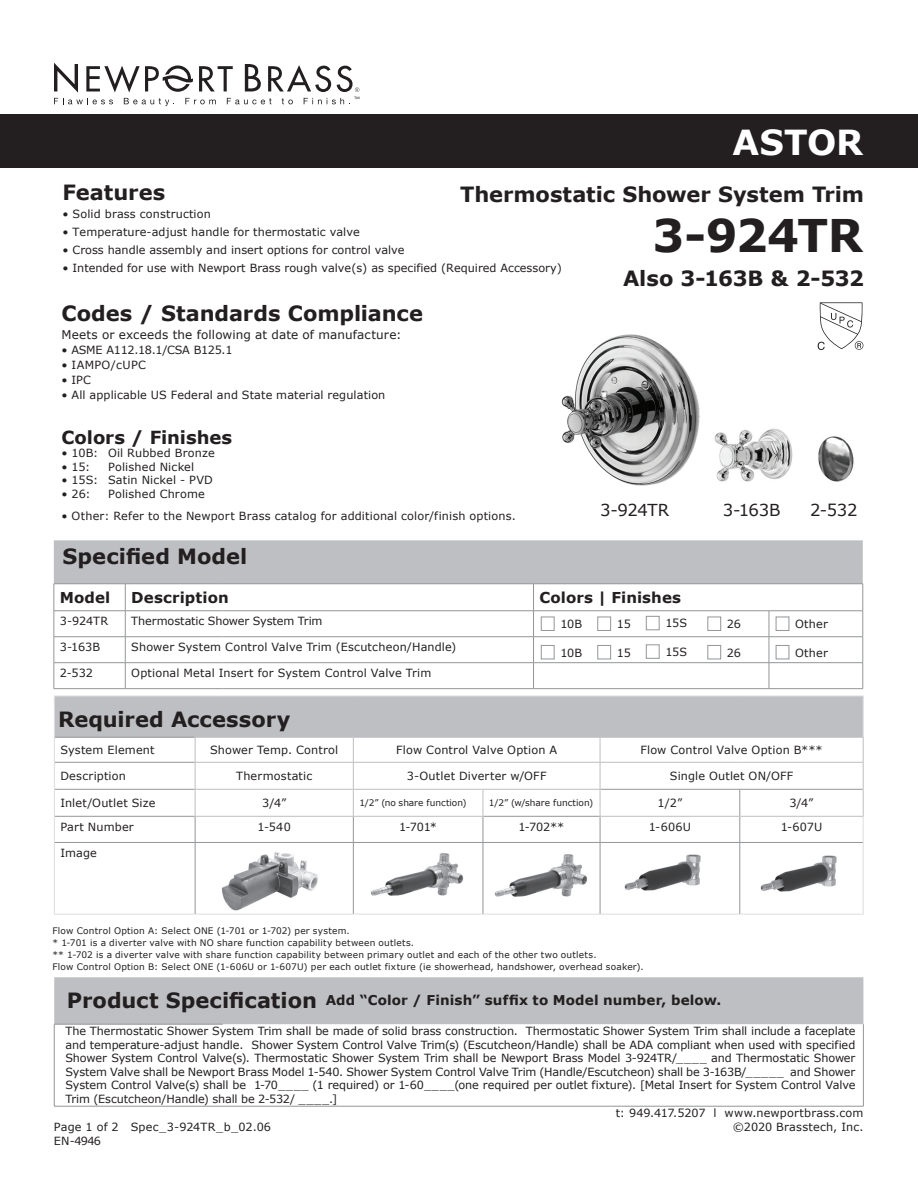
<style>
.page{position:relative;width:918px;height:1188px;background:#fff}
.page>*{position:absolute;margin:0;border:0;box-sizing:border-box;transform-origin:0 0}
.t1{font:700 45px "Verdana";letter-spacing:-.025em;color:#231f20}
.t2{font:700 34.5px "Verdana";color:#fff}
.t3{font:700 21px "Verdana";color:#231f20}
.t4{font:700 18px "Verdana";letter-spacing:-.005em;color:#231f20}
.t5{font:16.5px "Verdana";letter-spacing:-.02em;color:#231f20}
.t6{font:700 15px "Verdana";letter-spacing:.005em;color:#231f20}
.t7{font:700 13.5px "Verdana";letter-spacing:.01em;color:#231f20}
.t8{font:12px "Verdana";letter-spacing:.01em;color:#231f20}
.t9{font:11.25px/13.5px "Verdana";letter-spacing:.01em;color:#231f20;text-align:right}
.t10{font:11.25px "Verdana";letter-spacing:-.01em;color:#231f20}
.t11{font:11.25px "Verdana";letter-spacing:-.03em;color:#231f20}
.t12{font:11.25px "Verdana";letter-spacing:.03em;color:#231f20}
.t13{font:9px/12px "Verdana";letter-spacing:.025em;color:#231f20}
.t14{font:9px "Verdana";color:#231f20}
.s1{font-size:21px}
</style>
<div class="page">
<div style="left:0;top:114px;width:918px;height:54px;background:#231f20"></div>
<svg style="left:54px;top:63px;width:305px;height:43px"></svg>
<svg style="left:54px;top:540px;width:810px;height:148px"></svg>
<hr style="left:54px;top:688px;width:71px;height:1px;background:#939598">
<hr style="left:125px;top:688px;width:97px;height:1px;background:#939598">
<hr style="left:222px;top:688px;width:312px;height:1px;background:#939598">
<hr style="left:534px;top:688px;width:235px;height:1px;background:#939598">
<hr style="left:769px;top:688px;width:94px;height:1px;background:#939598">
<div style="left:54px;top:977px;width:809px;height:47px;background:#bebfc2"></div>
<hr style="left:54px;top:1024px;width:169px;height:1px;background:#939598">
<hr style="left:54px;top:1024px;width:1px;height:82px;background:#939598">
<hr style="left:863px;top:1024px;width:1px;height:82px;background:#939598">
<hr style="left:54px;top:1106px;width:169px;height:1px;background:#939598">
<hr style="left:223px;top:1106px;width:641px;height:1px;background:#939598">
<img style="left:561px;top:334px;width:139px;height:152px">
<img style="left:714px;top:428px;width:79px;height:54px">
<div style="left:646px;top:645px;width:13px;height:14px;border:1px solid #939598"></div>
<div style="left:541px;top:645px;width:13px;height:14px;border:1px solid #939598"></div>
<div style="left:708px;top:645px;width:13px;height:14px;border:1px solid #939598"></div>
<div style="left:776px;top:645px;width:13px;height:14px;border:1px solid #939598"></div>
<div style="left:598px;top:645px;width:13px;height:14px;border:1px solid #939598"></div>
<img style="left:818px;top:436px;width:36px;height:46px">
<hr style="left:54px;top:842px;width:1px;height:72px;background:#dcdddf">
<hr style="left:863px;top:842px;width:1px;height:72px;background:#dcdddf">
<hr style="left:54px;top:914px;width:141px;height:1px;background:#dcdddf">
<hr style="left:195px;top:914px;width:158px;height:1px;background:#dcdddf">
<hr style="left:353px;top:914px;width:130px;height:1px;background:#dcdddf">
<hr style="left:483px;top:914px;width:117px;height:1px;background:#dcdddf">
<hr style="left:600px;top:914px;width:140px;height:1px;background:#dcdddf">
<hr style="left:740px;top:914px;width:124px;height:1px;background:#dcdddf">
<hr style="left:55px;top:842px;width:140px;height:1px;background:#939598">
<hr style="left:195px;top:842px;width:158px;height:1px;background:#939598">
<hr style="left:195px;top:843px;width:1px;height:71px;background:#939598">
<hr style="left:353px;top:842px;width:130px;height:1px;background:#939598">
<hr style="left:353px;top:843px;width:1px;height:71px;background:#939598">
<hr style="left:483px;top:842px;width:117px;height:1px;background:#939598">
<hr style="left:483px;top:843px;width:1px;height:71px;background:#939598">
<hr style="left:600px;top:842px;width:140px;height:1px;background:#939598">
<hr style="left:600px;top:843px;width:1px;height:71px;background:#939598">
<hr style="left:740px;top:842px;width:123px;height:1px;background:#939598">
<hr style="left:740px;top:843px;width:1px;height:71px;background:#939598">
<svg style="left:54px;top:696px;width:810px;height:146px"></svg>
<hr style="left:353px;top:789px;width:130px;height:1px;background:#bebfc2">
<hr style="left:483px;top:789px;width:117px;height:1px;background:#bebfc2">
<img style="left:222px;top:852px;width:96px;height:59px">
<img style="left:624px;top:854px;width:77px;height:37px">
<img style="left:370px;top:853px;width:94px;height:43px">
<img style="left:494px;top:854px;width:94px;height:43px">
<img style="left:760px;top:855px;width:77px;height:37px">
<svg style="left:818px;top:302px;width:45px;height:48px"></svg>
<h2 class="t2" style="left:732px;top:120px;width:132px">ASTOR</h2>
<h3 class="t3" style="left:62px;top:178px;width:105px">Features</h3>
<p class="t9" style="left:62px;top:207px;width:150px">• Solid brass construction</p>
<p class="t9" style="left:62px;top:225px;width:299px">• Temperature-adjust handle for thermostatic valve</p>
<p class="t9" style="left:62px;top:243px;width:344px">• Cross handle assembly and insert options for control valve</p>
<p class="t9" style="left:62px;top:261px;width:501px">• Intended for use with Newport Brass rough valve(s) as specified (Required Accessory)</p>
<h3 class="t3" style="left:460px;top:181px;width:405px">Thermostatic Shower System Trim</h3>
<h1 class="t1" style="left:653px;top:207px;width:212px">3-924TR</h1>
<h3 class="t3" style="left:623px;top:265px;width:242px">Also 3-163B &amp; 2-532</h3>
<h3 class="t3" style="left:62px;top:300px;width:363px">Codes / Standards Compliance</h3>
<p class="t8" style="left:62px;top:327px;width:342px">Meets or exceeds the following at date of manufacture:</p>
<p class="t11" style="left:62px;top:343px;width:173px">• ASME A112.18.1/CSA B125.1</p>
<p class="t12" style="left:62px;top:358px;width:86px">• IAMPO/cUPC</p>
<p class="t9" style="left:62px;top:373px;width:31px">• IPC</p>
<p class="t9" style="left:62px;top:388px;width:325px">• All applicable US Federal and State material regulation</p>
<h3 class="t4" style="left:62px;top:426px;width:172px">Colors / Finishes</h3>
<p class="t9" style="left:62px;top:447px;width:155px">• 10B: Oil Rubbed Bronze</p>
<p class="t9" style="left:62px;top:460px;width:30px">• 15:</p>
<p class="t9" style="left:108px;top:460px;width:88px">Polished Nickel</p>
<p class="t9" style="left:62px;top:474px;width:153px">• 15S: Satin Nickel - PVD</p>
<p class="t9" style="left:62px;top:487px;width:31px">• 26:</p>
<p class="t9" style="left:108px;top:487px;width:98px">Polished Chrome</p>
<p class="t9" style="left:62px;top:510px;width:456px">• Other: Refer to the Newport Brass catalog for additional color/finish options.</p>
<h3 class="t3" style="left:63px;top:543px;width:186px">Specified Model</h3>
<h3 class="t5" style="left:600px;top:500px;width:71px">3-924TR</h3>
<h3 class="t5" style="left:810px;top:500px;width:49px">2-532</h3>
<h3 class="t5" style="left:723px;top:500px;width:59px">3-163B</h3>
<h3 class="t6" style="left:60px;top:588px;width:52px">Model</h3>
<h3 class="t6" style="left:131px;top:588px;width:99px">Description</h3>
<h3 class="t6" style="left:540px;top:588px;width:143px">Colors | Finishes</h3>
<p class="t9" style="left:60px;top:615px;width:50px">3-924TR</p>
<p class="t10" style="left:131px;top:614px;width:193px">Thermostatic Shower System Trim</p>
<p class="t9" style="left:60px;top:641px;width:42px">3-163B</p>
<p class="t9" style="left:131px;top:641px;width:327px">Shower System Control Valve Trim (Escutcheon/Handle)</p>
<p class="t9" style="left:60px;top:667px;width:35px">2-532</p>
<p class="t9" style="left:131px;top:667px;width:302px">Optional Metal Insert for System Control Valve Trim</p>
<p class="t9" style="left:560px;top:617px;width:23px">10B</p>
<p class="t9" style="left:617px;top:617px;width:16px">15</p>
<p class="t9" style="left:665px;top:617px;width:23px">15S</p>
<p class="t9" style="left:727px;top:617px;width:16px">26</p>
<p class="t9" style="left:795px;top:617px;width:34px">Other</p>
<p class="t9" style="left:560px;top:646px;width:23px">10B</p>
<p class="t9" style="left:617px;top:646px;width:16px">15</p>
<p class="t9" style="left:665px;top:645px;width:23px">15S</p>
<p class="t9" style="left:727px;top:646px;width:16px">26</p>
<p class="t9" style="left:795px;top:646px;width:34px">Other</p>
<h3 class="t3" style="left:58px;top:706px;width:234px">Required Accessory</h3>
<p class="t9" style="left:60px;top:743px;width:96px">System Element</p>
<p class="t9" style="left:210px;top:743px;width:130px">Shower Temp. Control</p>
<p class="t9" style="left:396px;top:743px;width:162px">Flow Control Valve Option A</p>
<p class="t9" style="left:640px;top:743px;width:184px">Flow Control Valve Option B***</p>
<p class="t9" style="left:60px;top:769px;width:67px">Description</p>
<p class="t9" style="left:236px;top:769px;width:78px">Thermostatic</p>
<p class="t9" style="left:407px;top:769px;width:141px">3-Outlet Diverter w/OFF</p>
<p class="t9" style="left:670px;top:769px;width:125px">Single Outlet ON/OFF</p>
<p class="t9" style="left:60px;top:796px;width:97px">Inlet/Outlet Size</p>
<p class="t9" style="left:262px;top:796px;width:25px">3/4”</p>
<p class="t14" style="left:359px;top:797px;width:109px">1/2” (no share function)</p>
<p class="t14" style="left:489px;top:797px;width:106px">1/2” (w/share function)</p>
<p class="t9" style="left:658px;top:796px;width:26px">1/2”</p>
<p class="t9" style="left:790px;top:796px;width:25px">3/4”</p>
<p class="t9" style="left:60px;top:820px;width:75px">Part Number</p>
<p class="t9" style="left:258px;top:820px;width:35px">1-540</p>
<p class="t9" style="left:399px;top:820px;width:39px">1-701*</p>
<p class="t9" style="left:519px;top:820px;width:47px">1-702**</p>
<p class="t9" style="left:649px;top:820px;width:43px">1-606U</p>
<p class="t9" style="left:781px;top:820px;width:43px">1-607U</p>
<p class="t9" style="left:60px;top:846px;width:38px">Image</p>
<p class="t13" style="left:52px;top:925px;width:593px">Flow Control Option A: Select ONE (1-701 or 1-702) per system.<br>* 1-701 is a diverter valve with NO share function capability between outlets.<br>** 1-702 is a diverter valve with share function capability between primary outlet and each of the other two outlets.<br>Flow Control Option B: Select ONE (1-606U or 1-607U) per each outlet fixture (ie showerhead, handshower, overhead soaker).</p>
<p class="t7" style="left:67px;top:991px;width:656px"><span class="s1">Product Specification</span> Add “Color / Finish” suffix to Model number, below.</p>
<p class="t9" style="left:65px;top:1024px;width:791px;text-align:justify">The Thermostatic Shower System Trim shall be made of solid brass construction. Thermostatic Shower System Trim shall include a faceplate and temperature-adjust handle. Shower System Control Valve Trim(s) (Escutcheon/Handle) shall be ADA compliant when used with specified Shower System Control Valve(s). Thermostatic Shower System Trim shall be Newport Brass Model 3-924TR/____ and Thermostatic Shower System Valve shall be Newport Brass Model 1-540. Shower System Control Valve Trim (Handle/Escutcheon) shall be 3-163B/_____ and Shower System Control Valve(s) shall be 1-70____ (1 required) or 1-60____(one required per outlet fixture). [Metal Insert for System Control Valve Trim (Escutcheon/Handle) shall be 2-532/ ____.]</p>
<p class="t9" style="left:54px;top:1121px;width:219px;text-align:left">Page 1 of 2 Spec_3-924TR_b_02.06<br>EN-4946</p>
<p class="t9" style="left:616px;top:1107px;width:249px">t: 949.417.5207 l www.newportbrass.com ©2020 Brasstech, Inc.</p>
</div>
